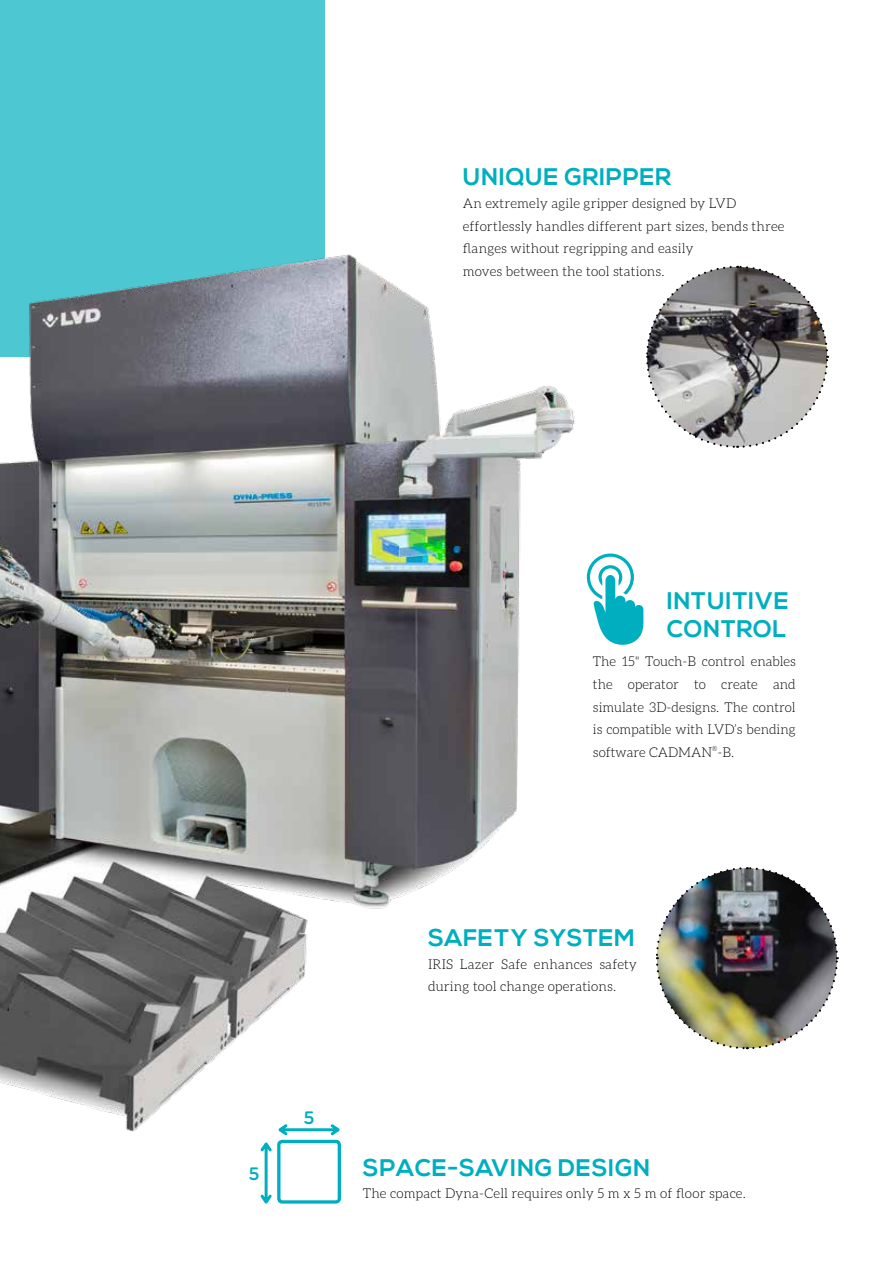
<style>
.page{position:relative;width:893px;height:1263px;background:#fff}
.page>*{position:absolute;margin:0;border:0;box-sizing:border-box;transform-origin:0 0}
.t1{font:700 24px/28.8px "Nexa";letter-spacing:.025em;color:#00afbf}
.t2{font:500 18px "Gotham Rounded";color:#00afbf}
.t3{font:300 13.5px/22.6px "Aleo";letter-spacing:.01em;color:#000}
</style>
<div class="page">
<div style="left:0;top:0;width:325px;height:357px;background:#4dc7d2"></div>
<img style="left:0;top:254px;width:587px;height:878px">
<img style="left:656px;top:867px;width:183px;height:183px">
<svg style="left:646px;top:265px;width:183px;height:183px"></svg>
<svg style="left:587px;top:553px;width:56px;height:92px"></svg>
<svg style="left:258px;top:1121px;width:85px;height:83px"></svg>
<h1 class="t1" style="left:463px;top:164px;width:210px">UNIQUE GRIPPER</h1>
<p class="t3" style="left:463px;top:192px;width:323px">An extremely agile gripper designed by LVD effortlessly handles different part sizes, bends three flanges without regripping and easily<br>moves between the tool stations.</p>
<h1 class="t1" style="left:667px;top:587px;width:123px">INTUITIVE<br>CONTROL</h1>
<p class="t3" style="left:593px;top:650px;width:204px;text-align:justify">The 15" Touch-B control enables the operator to create and simulate 3D-designs. The control is compatible with LVD’s bending software CADMAN<sup>®</sup>-B.</p>
<h2 class="t2" style="left:248px;top:1161px;width:13px">5</h2>
<h2 class="t2" style="left:303px;top:1105px;width:13px">5</h2>
<h1 class="t1" style="left:428px;top:924px;width:208px">SAFETY SYSTEM</h1>
<p class="t3" style="left:428px;top:953px;width:210px">IRIS Lazer Safe enhances safety during tool change operations.</p>
<h1 class="t1" style="left:363px;top:1154px;width:289px">SPACE-SAVING DESIGN</h1>
<p class="t3" style="left:363px;top:1182px;width:385px">The compact Dyna-Cell requires only 5 m x 5 m of floor space.</p>
</div>
